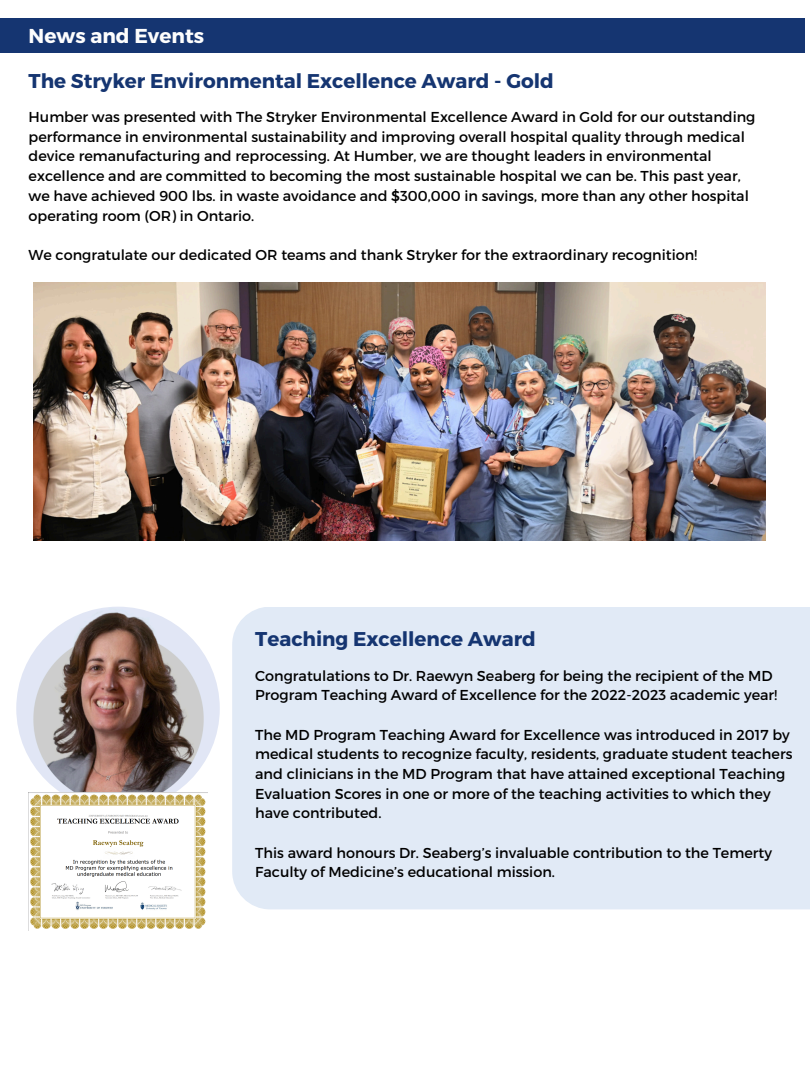
<style>
.page{position:relative;width:810px;height:1080px;background:#fff}
.page>*{position:absolute;margin:0;border:0;box-sizing:border-box;transform-origin:0 0}
.t1{font:700 20.12px "Montserrat";color:#fdfdfd}
.t2{font:700 19.94px "Montserrat";color:#153571}
.t3{font:14.38px/19.7px "Montserrat";color:#000}
</style>
<div class="page">
<div style="left:0;top:18px;width:805px;height:35px;background:#153571"></div>
<img style="left:16px;top:607px;width:204px;height:203px;border-radius:50%">
<img style="left:29px;top:792px;width:178px;height:137px">
<img style="left:34px;top:283px;width:732px;height:257px">
<div style="left:232px;top:607px;width:578px;height:302px;background:#e1eaf6"></div>
<p class="t1" style="left:29px;top:23px;width:177px">News and Events</p>
<p class="t2" style="left:29px;top:67px;width:527px">The Stryker Environmental Excellence Award - Gold</p>
<p class="t3" style="left:29px;top:106px;width:728px">Humber was presented with The Stryker Environmental Excellence Award in Gold for our outstanding performance in environmental sustainability and improving overall hospital quality through medical device remanufacturing and reprocessing. At Humber, we are thought leaders in environmental excellence and are committed to becoming the most sustainable hospital we can be. This past year, we have achieved 900 lbs. in waste avoidance and $300,000 in savings, more than any other hospital operating room (OR) in Ontario.</p>
<p class="t3" style="left:29px;top:244px;width:670px">We congratulate our dedicated OR teams and thank Stryker for the extraordinary recognition!</p>
<p class="t2" style="left:255px;top:626px;width:282px">Teaching Excellence Award</p>
<p class="t3" style="left:255px;top:665px;width:524px">Congratulations to Dr. Raewyn Seaberg for being the recipient of the MD<br>Program Teaching Award of Excellence for the 2022-2023 academic year!</p>
<p class="t3" style="left:255px;top:724px;width:539px">The MD Program Teaching Award for Excellence was introduced in 2017 by medical students to recognize faculty, residents, graduate student teachers and clinicians in the MD Program that have attained exceptional Teaching Evaluation Scores in one or more of the teaching activities to which they have contributed.</p>
<h1 class="t3" style="left:255px;top:842px;width:518px">This award honours Dr. Seaberg’s invaluable contribution to the Temerty<br>Faculty of Medicine’s educational mission.</h1>
</div>
